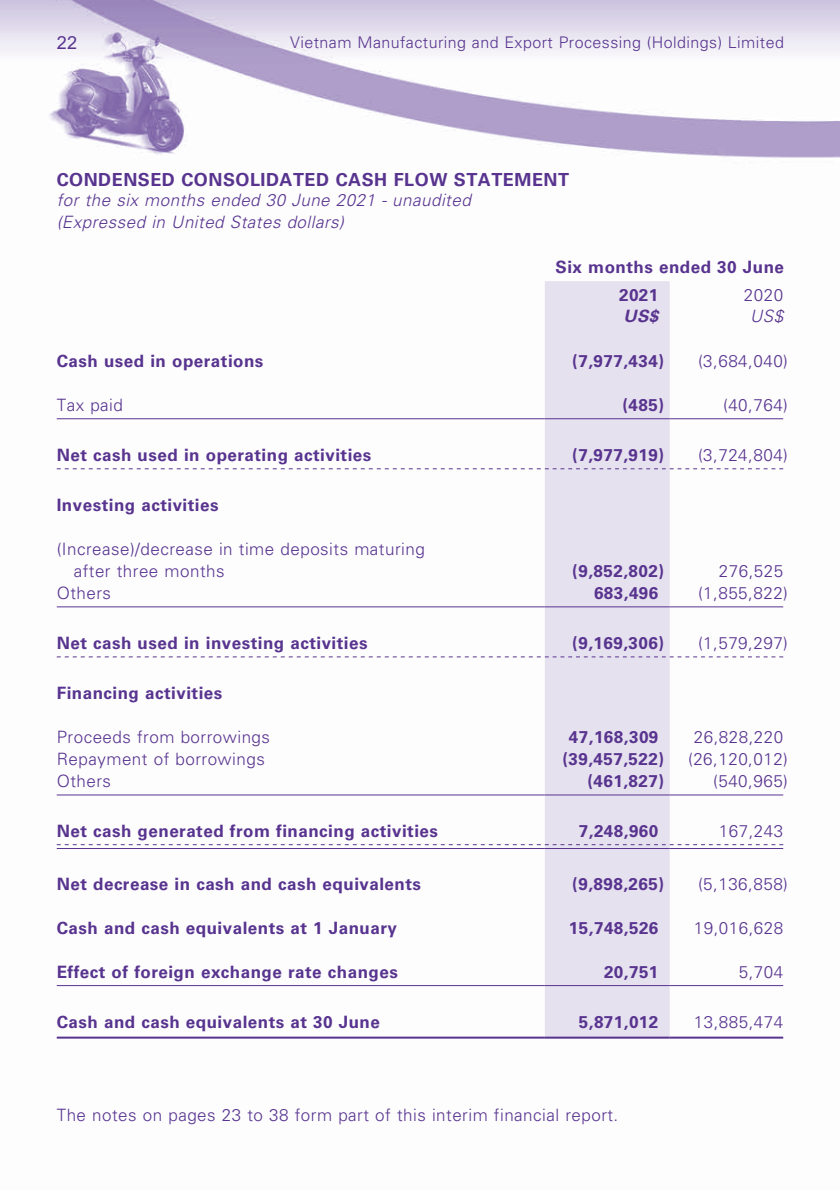
<style>
.page{position:relative;width:840px;height:1191px;background:#fff}
.page>*{position:absolute;margin:0;border:0;box-sizing:border-box;transform-origin:0 0}
.t1{font:700 18px "Univers LT Std";letter-spacing:.03em;color:#58348f}
.t2{font:700 18px "M Hei HK";color:#58348f}
.t3{font:700 17px/27.6px "Univers LT Std";letter-spacing:.03em;color:#58348f}
.t4{font:300 17px/22px "Univers LT Std";letter-spacing:.03em;color:#58348f}
.t5{font:italic 300 17px/22px "Univers LT Std";letter-spacing:.03em;color:#58348f}
.t6{font:italic 700 17px "Univers LT Std";color:#58348f}
.t7{font:300 16px "Univers LT Std";letter-spacing:.03em;color:#58348f}
</style>
<div class="page">
<img style="left:0;top:0;width:839px;height:1039px">
<div style="left:544px;top:281px;width:125px;height:755px;background:#e6e1ef"></div>
<hr style="left:57px;top:418px;width:487px;height:1px;background:#58348f">
<hr style="left:544px;top:418px;width:125px;height:1px;background:#58348f">
<hr style="left:669px;top:418px;width:113px;height:1px;background:#58348f">
<svg style="left:57px;top:468px;width:725px;height:1px"></svg>
<hr style="left:57px;top:606px;width:487px;height:1px;background:#58348f">
<hr style="left:544px;top:606px;width:125px;height:1px;background:#58348f">
<hr style="left:669px;top:606px;width:113px;height:1px;background:#58348f">
<svg style="left:57px;top:656px;width:725px;height:1px"></svg>
<hr style="left:57px;top:794px;width:487px;height:1px;background:#58348f">
<hr style="left:544px;top:794px;width:125px;height:1px;background:#58348f">
<hr style="left:669px;top:794px;width:113px;height:1px;background:#58348f">
<hr style="left:57px;top:848px;width:487px;height:1px;background:#58348f">
<hr style="left:544px;top:848px;width:125px;height:1px;background:#58348f">
<svg style="left:57px;top:844px;width:725px;height:1px"></svg>
<hr style="left:669px;top:848px;width:113px;height:1px;background:#58348f">
<hr style="left:57px;top:985px;width:487px;height:1px;background:#58348f">
<hr style="left:544px;top:985px;width:125px;height:1px;background:#58348f">
<hr style="left:669px;top:985px;width:113px;height:1px;background:#58348f">
<hr style="left:57px;top:1036px;width:487px;height:2px;background:#58348f">
<hr style="left:544px;top:1036px;width:125px;height:2px;background:#58348f">
<hr style="left:669px;top:1036px;width:113px;height:2px;background:#58348f">
<p class="t2" style="left:57px;top:29px;width:22px">22</p>
<p class="t7" style="left:290px;top:33px;width:495px">Vietnam Manufacturing and Export Processing (Holdings) Limited</p>
<p class="t1" style="left:57px;top:169px;width:513px">CONDENSED CONSOLIDATED CASH FLOW STATEMENT</p>
<p class="t5" style="left:57px;top:189px;width:415px">for the six months ended 30 June 2021 - unaudited (Expressed in United States dollars)</p>
<p class="t3" style="left:618px;top:254px;width:166px;text-indent:-64px">Six months ended 30 June<br>2021</p>
<p class="t4" style="left:743px;top:284px;width:41px">2020</p>
<p class="t6" style="left:623px;top:306px;width:36px">US$</p>
<p class="t5" style="left:749px;top:305px;width:35px">US$</p>
<p class="t3" style="left:57px;top:347px;width:208px">Cash used in operations</p>
<p class="t3" style="left:572px;top:347px;width:93px">(7,977,434)</p>
<p class="t4" style="left:697px;top:350px;width:91px">(3,684,040)</p>
<p class="t4" style="left:57px;top:394px;width:68px">Tax paid</p>
<p class="t3" style="left:622px;top:391px;width:43px">(485)</p>
<p class="t4" style="left:722px;top:394px;width:66px">(40,764)</p>
<p class="t3" style="left:57px;top:441px;width:316px">Net cash used in operating activities</p>
<p class="t3" style="left:572px;top:441px;width:93px">(7,977,919)</p>
<p class="t4" style="left:697px;top:444px;width:91px">(3,724,804)</p>
<p class="t3" style="left:57px;top:491px;width:163px">Investing activities</p>
<p class="t4" style="left:74px;top:538px;width:352px;text-indent:-17px">(Increase)/decrease in time deposits maturing after three months</p>
<p class="t3" style="left:572px;top:557px;width:93px">(9,852,802)</p>
<p class="t4" style="left:718px;top:560px;width:66px">276,525</p>
<p class="t4" style="left:57px;top:582px;width:56px">Others</p>
<p class="t3" style="left:593px;top:579px;width:66px">683,496</p>
<p class="t4" style="left:697px;top:582px;width:91px">(1,855,822)</p>
<p class="t3" style="left:57px;top:629px;width:312px">Net cash used in investing activities</p>
<p class="t3" style="left:572px;top:629px;width:93px">(9,169,306)</p>
<p class="t4" style="left:697px;top:632px;width:91px">(1,579,297)</p>
<p class="t3" style="left:57px;top:679px;width:167px">Financing activities</p>
<p class="t4" style="left:57px;top:726px;width:215px">Proceeds from borrowings</p>
<p class="t3" style="left:568px;top:723px;width:91px">47,168,309</p>
<p class="t4" style="left:693px;top:726px;width:91px">26,828,220</p>
<p class="t4" style="left:57px;top:748px;width:209px">Repayment of borrowings</p>
<p class="t3" style="left:562px;top:745px;width:103px">(39,457,522)</p>
<p class="t4" style="left:687px;top:748px;width:101px">(26,120,012)</p>
<p class="t4" style="left:57px;top:770px;width:56px">Others</p>
<p class="t3" style="left:587px;top:767px;width:78px">(461,827)</p>
<p class="t4" style="left:712px;top:770px;width:76px">(540,965)</p>
<p class="t3" style="left:57px;top:817px;width:382px">Net cash generated from financing activities</p>
<p class="t3" style="left:578px;top:817px;width:81px">7,248,960</p>
<p class="t4" style="left:718px;top:820px;width:66px">167,243</p>
<p class="t3" style="left:57px;top:870px;width:365px">Net decrease in cash and cash equivalents</p>
<p class="t3" style="left:572px;top:870px;width:93px">(9,898,265)</p>
<p class="t4" style="left:697px;top:873px;width:91px">(5,136,858)</p>
<p class="t3" style="left:57px;top:914px;width:341px">Cash and cash equivalents at 1 January</p>
<p class="t3" style="left:568px;top:914px;width:91px">15,748,526</p>
<p class="t4" style="left:693px;top:917px;width:91px">19,016,628</p>
<p class="t3" style="left:57px;top:958px;width:342px">Effect of foreign exchange rate changes</p>
<p class="t3" style="left:603px;top:958px;width:56px">20,751</p>
<p class="t4" style="left:738px;top:961px;width:46px">5,704</p>
<p class="t3" style="left:57px;top:1008px;width:324px">Cash and cash equivalents at 30 June</p>
<p class="t3" style="left:578px;top:1008px;width:81px">5,871,012</p>
<p class="t4" style="left:693px;top:1011px;width:91px">13,885,474</p>
<p class="t4" style="left:57px;top:1104px;width:562px">The notes on pages 23 to 38 form part of this interim financial report.</p>
</div>
